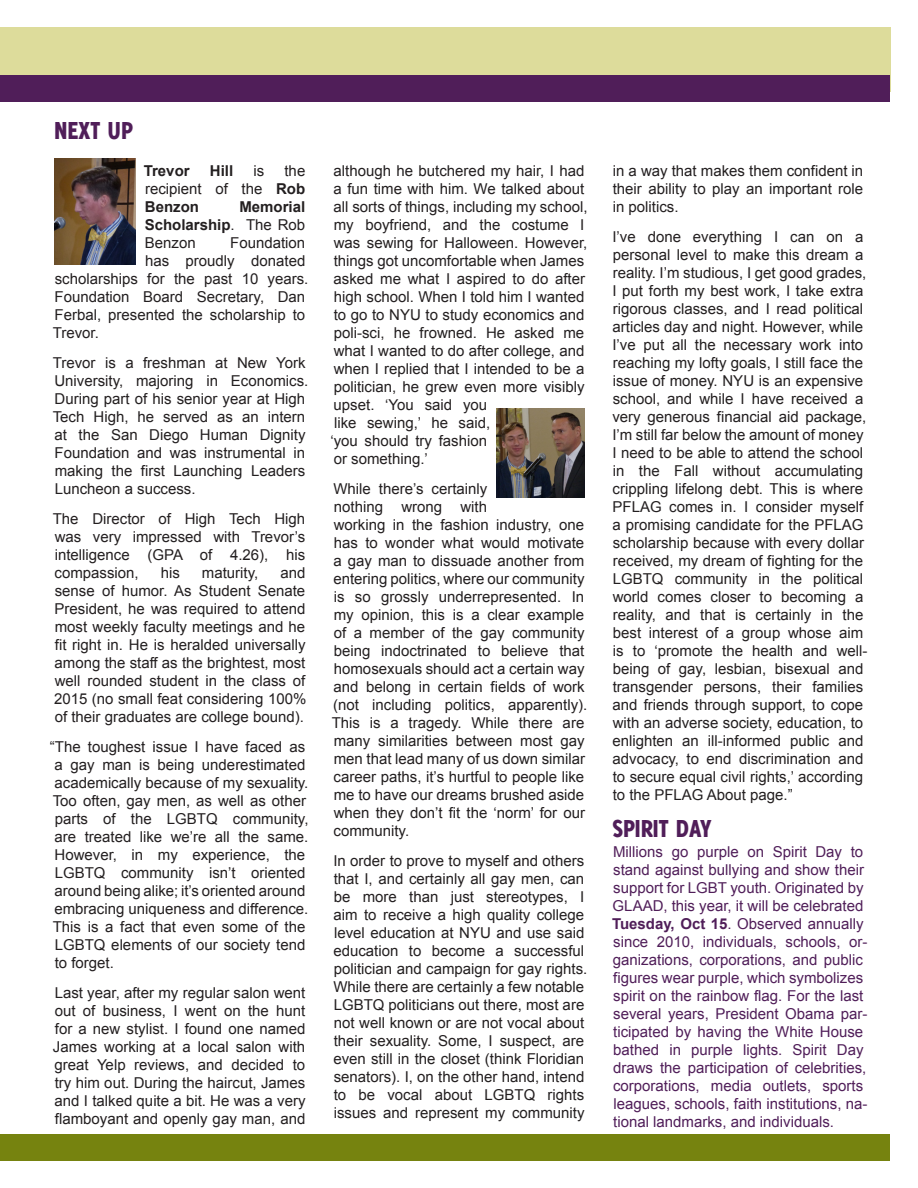
<style>
.page{position:relative;width:918px;height:1188px;background:#fff}
.page>*{position:absolute;margin:0;border:0;box-sizing:border-box;transform-origin:0 0}
.t1{font:800 27px "Delicious";color:#501e59;scale:.9 1}
.t2{font:15px/18px "Arial";color:#231f20}
.t3{font:15px/18px "Arial";color:#501e59}
.t4{font:700 15px/18px "Arial";color:#231f20;text-align:justify}
.s1{font-weight:700}
.s2{font-weight:400}
</style>
<div class="page">
<div style="left:0;top:27px;width:891px;height:64px;background:#dddc9b"></div>
<div style="left:0;top:75px;width:890px;height:27px;background:#501e59"></div>
<div style="left:0;top:1134px;width:890px;height:27px;background:#76830f"></div>
<img style="left:54px;top:159px;width:81px;height:105px">
<img style="left:497px;top:408px;width:87px;height:89px">
<p class="t1" style="left:54px;top:114px;width:89px">NEXT UP</p>
<p class="t4" style="left:144px;top:162px;width:47px">Trevor</p>
<p class="t4" style="left:210px;top:162px;width:25px">Hill</p>
<p class="t2" style="left:253px;top:161px;width:12px">is</p>
<p class="t2" style="left:145px;top:161px;width:162px;text-align:justify;text-indent:140px">the recipient of the <span class="s1">Rob Benzon</span></p>
<p class="t4" style="left:145px;top:198px;width:162px;text-indent:95px">Memorial Scholarship<span class="s2">. The Rob Benzon</span></p>
<p class="t2" style="left:230px;top:233px;width:77px">Foundation</p>
<p class="t2" style="left:145px;top:251px;width:162px">has proudly donated</p>
<p class="t2" style="left:55px;top:269px;width:255px">scholarships for the past 10 years.</p>
<p class="t2" style="left:55px;top:287px;width:252px">Foundation Board Secretary, Dan</p>
<p class="t2" style="left:55px;top:305px;width:252px">Ferbal, presented the scholarship to</p>
<p class="t2" style="left:53px;top:323px;width:48px">Trevor.</p>
<p class="t2" style="left:53px;top:353px;width:257px">Trevor is a freshman at New York<br>University, majoring in Economics.<br>During part of his senior year at High<br>Tech High, he served as an intern at the San Diego Human Dignity<br>Foundation and was instrumental in making the first Launching Leaders<br>Luncheon a success.</p>
<p class="t2" style="left:53px;top:509px;width:254px;text-align:justify">The Director of High Tech High was very impressed with Trevor’s intelligence (GPA of 4.26), his compassion,</p>
<p class="t2" style="left:54px;top:563px;width:254px;text-align:justify;text-indent:226px">and sense of humor. As Student Senate President, he was required to attend most weekly faculty meetings and he fit right in. He is heralded universally among the staff as the brightest, most well rounded student in the class of 2015 (no small feat considering 100% of their graduates are college bound).</p>
<p class="t2" style="left:50px;top:737px;width:260px">“The toughest issue I have faced as a gay man is being underestimated academically because of my sexuality.<br>Too often, gay men, as well as other parts of the LGBTQ community, are treated like we’re all the same.<br>However, in my experience, the<br>LGBTQ community isn’t oriented around being alike; it’s oriented around embracing uniqueness and difference.<br>This is a fact that even some of the<br>LGBTQ elements of our society tend to forget.</p>
<p class="t2" style="left:53px;top:983px;width:254px;text-align:justify">Last year, after my regular salon went out of business, I went on the hunt for a new stylist. I found one named James working at a local salon with great Yelp reviews, and decided to try him out. During the haircut, James and I talked quite a bit. He was a very flamboyant and openly gay man, and</p>
<p class="t2" style="left:161px;top:563px;width:21px">his</p>
<p class="t2" style="left:202px;top:563px;width:58px">maturity,</p>
<p class="t2" style="left:330px;top:161px;width:259px">although he butchered my hair, I had a fun time with him. We talked about all sorts of things, including my school, my boyfriend, and the costume I was sewing for Halloween. However, things got uncomfortable when James asked me what I aspired to do after high school. When I told him I wanted to go to NYU to study economics and poli-sci, he frowned. He asked me what I wanted to do after college, and when I replied that I intended to be a politician, he grew even more visibly upset. ‘You said you<br>like sewing,’ he said,<br>‘you should try fashion<br>or something.’</p>
<p class="t2" style="left:332px;top:479px;width:257px">While there’s certainly<br>nothing wrong with<br>working in the fashion industry, one has to wonder what would motivate a gay man to dissuade another from entering politics, where our community is so grossly underrepresented. In my opinion, this is a clear example of a member of the gay community being indoctrinated to believe that homosexuals should act a certain way and belong in certain fields of work (not including politics, apparently).<br>This is a tragedy. While there are many similarities between most gay men that lead many of us down similar career paths, it’s hurtful to people like me to have our dreams brushed aside when they don’t fit the ‘norm’ for our community.</p>
<p class="t2" style="left:333px;top:851px;width:256px">In order to prove to myself and others that I, and certainly all gay men, can be more than just stereotypes, I aim to receive a high quality college level education at NYU and use said education to become a successful politician and campaign for gay rights.<br>While there are certainly a few notable LGBTQ politicians out there, most are not well known or are not vocal about their sexuality. Some, I suspect, are even still in the closet (think Floridian senators). I, on the other hand, intend to be vocal about LGBTQ rights issues and represent my community</p>
<p class="t2" style="left:613px;top:161px;width:252px;text-align:justify">in a way that makes them confident in their ability to play an important role in politics.</p>
<p class="t2" style="left:612px;top:227px;width:257px">I’ve done everything I can on a personal level to make this dream a reality. I’m studious, I get good grades, I put forth my best work, I take extra rigorous classes, and I read political articles day and night. However, while I’ve put all the necessary work into reaching my lofty goals, I still face the issue of money. NYU is an expensive school, and while I have received a very generous financial aid package, I’m still far below the amount of money I need to be able to attend the school in the Fall without accumulating crippling lifelong debt. This is where PFLAG comes in. I consider myself a promising candidate for the PFLAG scholarship because with every dollar received, my dream of fighting for the LGBTQ community in the political world comes closer to becoming a reality, and that is certainly in the best interest of a group whose aim is to ‘promote the health and well&shy;being of gay, lesbian, bisexual and transgender persons, their families and friends through support, to cope with an adverse society, education, to enlighten an ill-informed public and advocacy, to end discrimination and to secure equal civil rights,’ according to the PFLAG About page.”</p>
<p class="t1" style="left:612px;top:813px;width:112px">SPIRIT DAY</p>
<p class="t3" style="left:612px;top:842px;width:257px">Millions go purple on Spirit Day to stand against bullying and show their support for LGBT youth. Originated by GLAAD, this year, it will be celebrated <span class="s1">Tuesday, Oct 15</span>. Observed annually since 2010, individuals, schools, or&shy;ganizations, corporations, and public figures wear purple, which symbolizes spirit on the rainbow flag. For the last several years, President Obama par&shy;ticipated by having the White House bathed in purple lights. Spirit Day draws the participation of celebrities, corporations, media outlets, sports leagues, schools, faith institutions, na&shy;tional landmarks, and individuals.</p>
</div>
